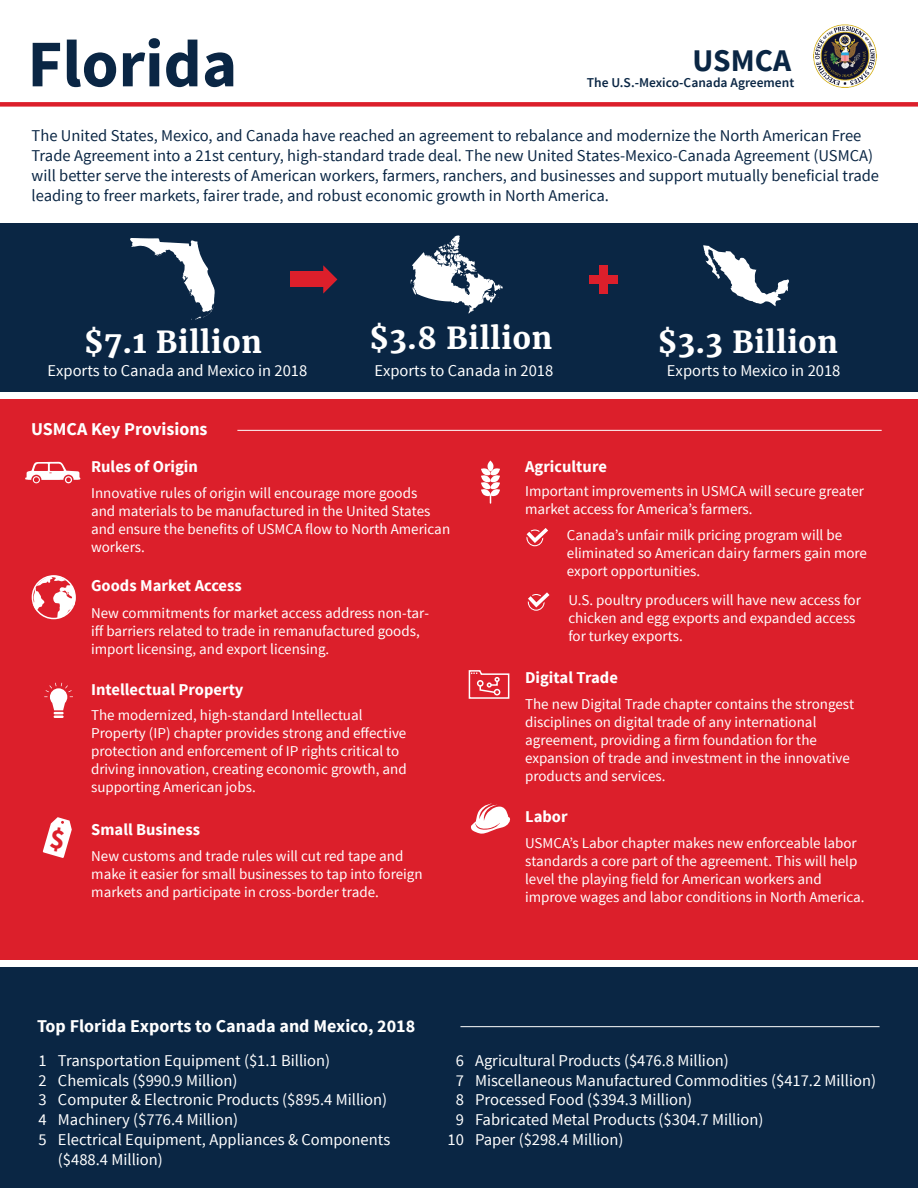
<style>
.page{position:relative;width:918px;height:1188px;background:#fff}
.page>*{position:absolute;margin:0;border:0;box-sizing:border-box;transform-origin:0 0}
.t1{font:700 66.75px "Source Sans Pro";color:#0a2644}
.t2{font:700 31.5px "Source Sans Pro";color:#0a2644}
.t3{font:700 30px "Merriweather";letter-spacing:.02em;color:#fff}
.t4{font:700 18px "Source Sans Pro";color:#fff}
.t5{font:16.5px/19.8px "Source Sans Pro";color:#fff}
.t6{font:16.5px/19.8px "Source Sans Pro";color:#0a2644}
.t7{font:700 16.5px "Source Sans Pro";color:#fff}
.t8{font:15px/18px "Source Sans Pro";color:#fff}
.t9{font:600 13.5px "Source Sans Pro";color:#0a2644}
</style>
<div class="page">
<div style="left:0;top:224px;width:918px;height:168px;background:#0a2644"></div>
<div style="left:0;top:102px;width:918px;height:5px;background:#dc1f2b"></div>
<img style="left:813px;top:24px;width:64px;height:64px">
<div style="left:0;top:967px;width:918px;height:221px;background:#0a2644"></div>
<hr style="left:460px;top:1026px;width:420px;height:1px;background:#fff">
<div style="left:0;top:399px;width:918px;height:561px;background:#dc1f2b"></div>
<hr style="left:237px;top:430px;width:645px;height:1px;background:#fff">
<svg style="left:33px;top:576px;width:43px;height:42px"></svg>
<div style="left:32px;top:575px;width:44px;height:44px;border:2px solid #fff;border-radius:50%"></div>
<hr style="left:25px;top:477px;width:55px;height:3px;background:#fff">
<div style="left:31px;top:475px;width:10px;height:10px;border:2px solid #dc1f2b;border-radius:50%"></div>
<div style="left:63px;top:475px;width:11px;height:10px;border:2px solid #dc1f2b;border-radius:50%"></div>
<svg style="left:27px;top:462px;width:52px;height:20px"></svg>
<svg style="left:44px;top:683px;width:29px;height:35px"></svg>
<div style="left:488px;top:461px;width:5px;height:10px;background:#fff;border-radius:50%"></div>
<svg style="left:481px;top:468px;width:19px;height:36px"></svg>
<svg style="left:468px;top:670px;width:42px;height:29px"></svg>
<svg style="left:471px;top:804px;width:39px;height:30px"></svg>
<svg style="left:411px;top:235px;width:92px;height:78px"></svg>
<svg style="left:703px;top:245px;width:86px;height:61px"></svg>
<svg style="left:526px;top:528px;width:22px;height:18px"></svg>
<svg style="left:528px;top:592px;width:22px;height:19px"></svg>
<div style="left:291px;top:271px;width:35px;height:16px;background:#dc1f2b"></div>
<svg style="left:323px;top:265px;width:14px;height:29px"></svg>
<div style="left:589px;top:275px;width:29px;height:8px;background:#dc1f2b"></div>
<div style="left:599px;top:265px;width:8px;height:29px;background:#dc1f2b"></div>
<svg style="left:130px;top:238px;width:85px;height:81px"></svg>
<svg style="left:43px;top:817px;width:29px;height:41px"></svg>
<h1 class="t1" style="left:28px;top:21px;width:211px">Florida</h1>
<h2 class="t2" style="left:693px;top:40px;width:100px">USMCA</h2>
<p class="t9" style="left:587px;top:74px;width:209px">The U.S.-Mexico-Canada Agreement</p>
<p class="t6" style="left:32px;top:126px;width:849px">The United States, Mexico, and Canada have reached an agreement to rebalance and modernize the North American Free Trade Agreement into a 21st century, high-standard trade deal. The new United States-Mexico-Canada Agreement (USMCA) will better serve the interests of American workers, farmers, ranchers, and businesses and support mutually beneficial trade leading to freer markets, fairer trade, and robust economic growth in North America.</p>
<h3 class="t3" style="left:84px;top:323px;width:180px">$7.1 Billion</h3>
<p class="t5" style="left:48px;top:361px;width:261px">Exports to Canada and Mexico in 2018</p>
<p class="t4" style="left:31px;top:417px;width:178px">USMCA Key Provisions</p>
<h3 class="t3" style="left:369px;top:320px;width:185px">$3.8 Billion</h3>
<h3 class="t3" style="left:657px;top:323px;width:182px">$3.3 Billion</h3>
<p class="t5" style="left:667px;top:361px;width:175px">Exports to Mexico in 2018</p>
<p class="t5" style="left:374px;top:361px;width:180px">Exports to Canada in 2018</p>
<p class="t7" style="left:91px;top:456px;width:108px">Rules of Origin</p>
<p class="t8" style="left:91px;top:484px;width:361px">Innovative rules of origin will encourage more goods<br>and materials to be manufactured in the United States and ensure the benefits of USMCA flow to North American workers.</p>
<p class="t7" style="left:91px;top:575px;width:152px">Goods Market Access</p>
<p class="t8" style="left:91px;top:604px;width:339px">New commitments for market access address non-tar&shy;iff barriers related to trade in remanufactured goods, import licensing, and export licensing.</p>
<p class="t7" style="left:91px;top:679px;width:154px">Intellectual Property</p>
<p class="t8" style="left:91px;top:707px;width:317px">The modernized, high-standard Intellectual Property (IP) chapter provides strong and effective protection and enforcement of IP rights critical to driving innovation, creating economic growth, and supporting American jobs.</p>
<p class="t7" style="left:91px;top:819px;width:110px">Small Business</p>
<p class="t8" style="left:91px;top:847px;width:333px">New customs and trade rules will cut red tape and make it easier for small businesses to tap into foreign markets and participate in cross-border trade.</p>
<p class="t7" style="left:525px;top:456px;width:83px">Agriculture</p>
<p class="t8" style="left:525px;top:483px;width:340px">Important improvements in USMCA will secure greater market access for America’s farmers.</p>
<p class="t8" style="left:567px;top:527px;width:302px">Canada’s unfair milk pricing program will be eliminated so American dairy farmers gain more export opportunities.</p>
<p class="t8" style="left:568px;top:591px;width:294px">U.S. poultry producers will have new access for chicken and egg exports and expanded access for turkey exports.</p>
<p class="t7" style="left:525px;top:667px;width:94px">Digital Trade</p>
<p class="t8" style="left:525px;top:696px;width:331px">The new Digital Trade chapter contains the strongest disciplines on digital trade of any international agreement, providing a firm foundation for the expansion of trade and investment in the innovative products and services.</p>
<p class="t7" style="left:525px;top:806px;width:44px">Labor</p>
<p class="t8" style="left:525px;top:835px;width:341px">USMCA’s Labor chapter makes new enforceable labor standards a core part of the agreement. This will help level the playing field for American workers and improve wages and labor conditions in North America.</p>
<p class="t4" style="left:37px;top:1014px;width:380px">Top Florida Exports to Canada and Mexico, 2018</p>
<p class="t5" style="left:39px;top:1051px;width:353px">11 Transportation Equipment ($1.1 Billion)<br>22 Chemicals ($990.9 Million)<br>33 Computer &amp; Electronic Products ($895.4 Million)<br>44 Machinery ($776.4 Million)<br>55 Electrical Equipment, Appliances &amp; Components</p>
<p class="t5" style="left:58px;top:1150px;width:106px">($488.4 Million)</p>
<p class="t5" style="left:447px;top:1051px;width:18px;text-align:center">6<br>7<br>8<br>9<br>10</p>
<p class="t5" style="left:475px;top:1051px;width:403px">Agricultural Products ($476.8 Million)<br>Miscellaneous Manufactured Commodities ($417.2 Million)<br>Processed Food ($394.3 Million)<br>Fabricated Metal Products ($304.7 Million)<br>Paper ($298.4 Million)</p>
</div>
